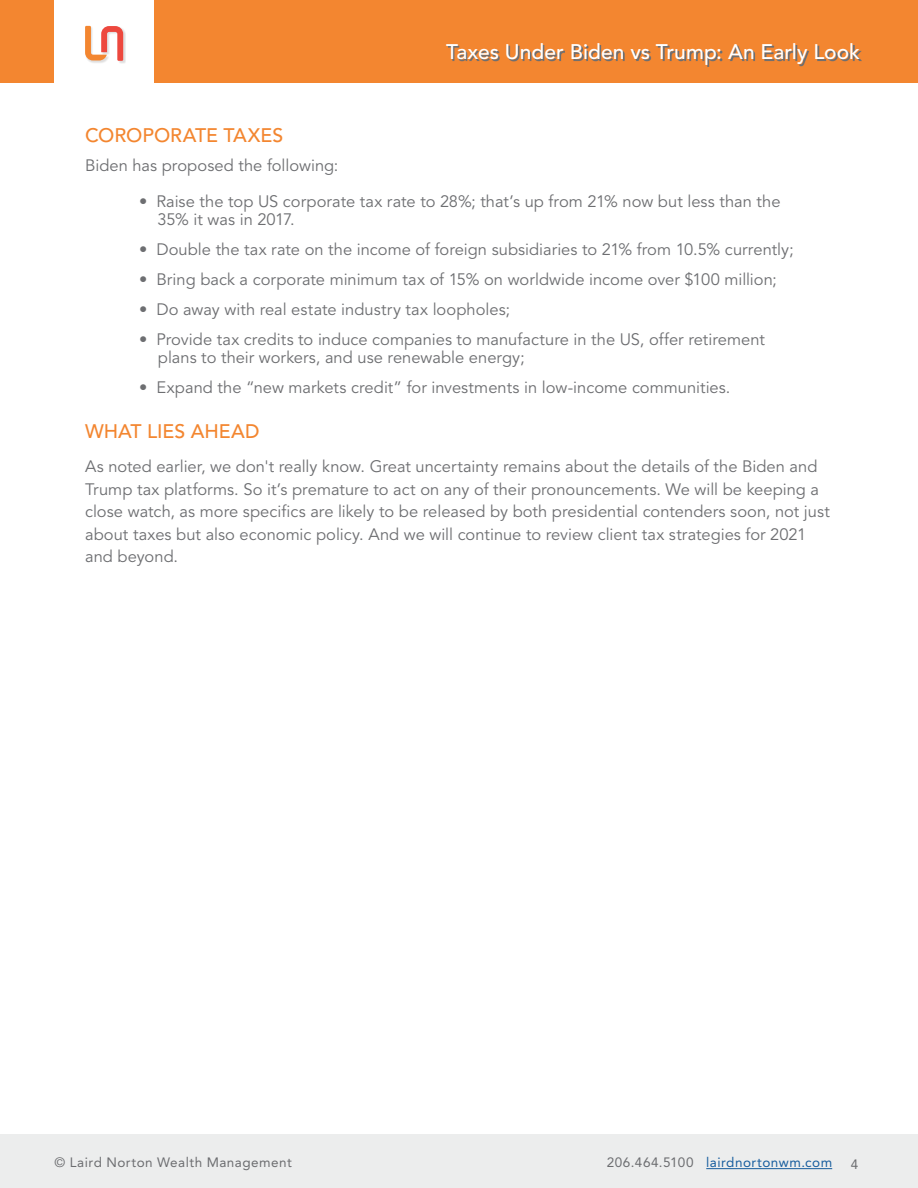
<style>
.page{position:relative;width:918px;height:1188px;background:#fff}
.page>*{position:absolute;margin:0;border:0;box-sizing:border-box;transform-origin:0 0}
.t1{font:500 21px "Avenir LT Std";color:#fff}
.t2{font:500 19.5px "Avenir LT Std";letter-spacing:-.005em;color:#f38630}
.t3{font:16.5px/22.5px "Avenir LT Std";color:#6d6e71}
.t4{font:13.5px "Avenir LT Std";letter-spacing:.035em;color:#6c6d70}
.t5{font:13.5px "Avenir LT Std";letter-spacing:.035em;color:#175d9e}
.s1{color:#6c6d70}
</style>
<div class="page">
<div style="left:85px;top:26px;width:41px;height:38px;background:#231f20;opacity:.15"></div>
<svg style="left:85px;top:26px;width:38px;height:35px"></svg>
<div style="left:0;top:0;width:54px;height:83px;background:#f38630"></div>
<div style="left:154px;top:0;width:764px;height:83px;background:#f38630"></div>
<svg style="left:448px;top:45px;width:414px;height:22px"></svg>
<div style="left:0;top:1134px;width:918px;height:54px;background:#eceded"></div>
<hr style="left:706px;top:1168px;width:126px;height:1px;background:#175d9e">
<p class="t1" style="left:446px;top:40px;width:416px">Taxes Under Biden vs Trump: An Early Look</p>
<p class="t2" style="left:85px;top:124px;width:200px">COROPORATE TAXES</p>
<p class="t3" style="left:85px;top:154px;width:255px">Biden has proposed the following:</p>
<p class="t3" style="left:157px;top:192px;width:625px;line-height:18px;text-indent:-18px">• Raise the top US corporate tax rate to 28%; that’s up from 21% now but less than the<br>35% it was in 2017.</p>
<p class="t3" style="left:139px;top:238px;width:656px">• Double the tax rate on the income of foreign subsidiaries to 21% from 10.5% currently;</p>
<p class="t3" style="left:139px;top:268px;width:639px">• Bring back a corporate minimum tax of 15% on worldwide income over $100 million;</p>
<p class="t3" style="left:139px;top:298px;width:372px">• Do away with real estate industry tax loopholes;</p>
<p class="t3" style="left:158px;top:330px;width:608px;line-height:18px;text-indent:-19px">• Provide tax credits to induce companies to manufacture in the US, offer retirement plans to their workers, and use renewable energy;</p>
<p class="t3" style="left:139px;top:376px;width:593px">• Expand the “new markets credit” for investments in low-income communities.</p>
<p class="t2" style="left:85px;top:420px;width:176px">WHAT LIES AHEAD</p>
<p class="t3" style="left:85px;top:456px;width:746px">As noted earlier, we don't really know. Great uncertainty remains about the details of the Biden and Trump tax platforms. So it’s premature to act on any of their pronouncements. We will be keeping a close watch, as more specifics are likely to be released by both presidential contenders soon, not just about taxes but also economic policy. And we will continue to review client tax strategies for 2021 and beyond.</p>
<p class="t4" style="left:55px;top:1155px;width:239px">© Laird Norton Wealth Management</p>
<p class="t5" style="left:607px;top:1155px;width:227px"><span class="s1">206.464.5100</span> lairdnortonwm.com</p>
<p class="t4" style="left:851px;top:1156px;width:9px">4</p>
</div>
